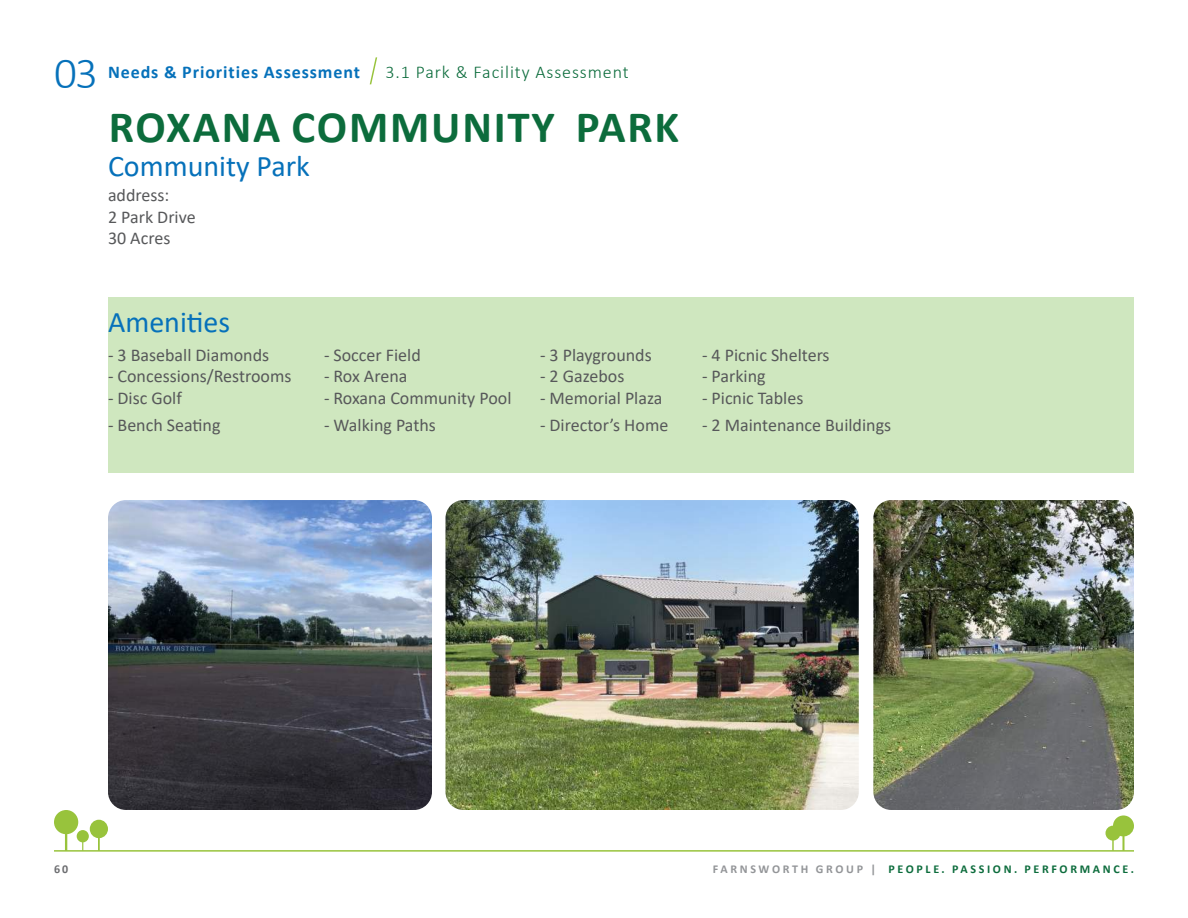
<style>
.page{position:relative;width:1188px;height:918px;background:#fff}
.page>*{position:absolute;margin:0;border:0;box-sizing:border-box;transform-origin:0 0}
.t1{font:700 45px "Calibri";letter-spacing:.04em;color:#0c6c3c}
.t2{font:300 45px "Calibri";color:#0671ba}
.t3{font:30px "Calibri";color:#0671ba}
.t4{font:18px "Calibri";color:#57585a}
.t5{font:700 18px "Calibri";letter-spacing:.05em;color:#0671ba}
.t6{font:300 18px "Calibri";letter-spacing:.05em;color:#0c6c3c}
.t7{font:700 12px "Calibri";letter-spacing:.22em;color:#0c6c3c}
.t8{font:700 12px "Calibri";color:#6c6d70}
.s1{color:#939598}
</style>
<div class="page">
<hr style="left:54px;top:850px;width:1080px;height:2px;background:#98c33c">
<div style="left:1113px;top:815px;width:21px;height:21px;background:#98c33c;border-radius:10px"></div>
<div style="left:54px;top:810px;width:24px;height:24px;background:#98c33c;border-radius:12px"></div>
<div style="left:1106px;top:826px;width:14px;height:15px;background:#98c33c;border-radius:7px"></div>
<div style="left:90px;top:820px;width:18px;height:18px;background:#98c33c;border-radius:9px"></div>
<div style="left:77px;top:830px;width:12px;height:12px;background:#98c33c;border-radius:6px"></div>
<svg style="left:369px;top:57px;width:9px;height:28px"></svg>
<div style="left:108px;top:297px;width:1026px;height:175px;background:#cfe7bf"></div>
<img style="left:108px;top:500px;width:324px;height:310px">
<img style="left:446px;top:500px;width:413px;height:310px">
<img style="left:873px;top:500px;width:261px;height:310px">
<h1 class="t2" style="left:54px;top:45px;width:45px">03</h1>
<p class="t5" style="left:108px;top:59px;width:254px">Needs &amp; Priorities Assessment</p>
<p class="t1" style="left:109px;top:95px;width:572px">ROXANA COMMUNITY PARK</p>
<p class="t3" style="left:108px;top:145px;width:203px">Community Park</p>
<p class="t4" style="left:108px;top:183px;width:63px">address:</p>
<p class="t4" style="left:108px;top:204px;width:89px">2 Park Drive</p>
<p class="t4" style="left:108px;top:226px;width:64px">30 Acres</p>
<p class="t6" style="left:385px;top:60px;width:245px">3.1 Park &amp; Facility Assessment</p>
<p class="t3" style="left:108px;top:301px;width:124px">Amenities</p>
<p class="t4" style="left:108px;top:342px;width:163px">- 3 Baseball Diamonds</p>
<p class="t4" style="left:324px;top:342px;width:98px">- Soccer Field</p>
<p class="t4" style="left:540px;top:342px;width:113px">- 3 Playgrounds</p>
<p class="t4" style="left:702px;top:342px;width:129px">- 4 Picnic Shelters</p>
<p class="t4" style="left:108px;top:364px;width:185px">- Concessions/Restrooms</p>
<p class="t4" style="left:324px;top:364px;width:85px">- Rox Arena</p>
<p class="t4" style="left:540px;top:364px;width:86px">- 2 Gazebos</p>
<p class="t4" style="left:702px;top:364px;width:65px">- Parking</p>
<p class="t4" style="left:108px;top:386px;width:75px">- Disc Golf</p>
<p class="t4" style="left:324px;top:386px;width:189px">- Roxana Community Pool</p>
<p class="t4" style="left:540px;top:386px;width:124px">- Memorial Plaza</p>
<p class="t4" style="left:702px;top:386px;width:103px">- Picnic Tables</p>
<p class="t4" style="left:108px;top:413px;width:114px">- Bench Seating</p>
<p class="t4" style="left:324px;top:413px;width:113px">- Walking Paths</p>
<p class="t4" style="left:540px;top:413px;width:130px">- Director’s Home</p>
<p class="t4" style="left:702px;top:413px;width:191px">- 2 Maintenance Buildings</p>
<p class="t8" style="left:54px;top:861px;width:16px">60</p>
<p class="t7" style="left:713px;top:861px;width:423px"><span class="s1">FARNSWORTH GROUP |</span> PEOPLE. PASSION. PERFORMANCE.</p>
</div>
